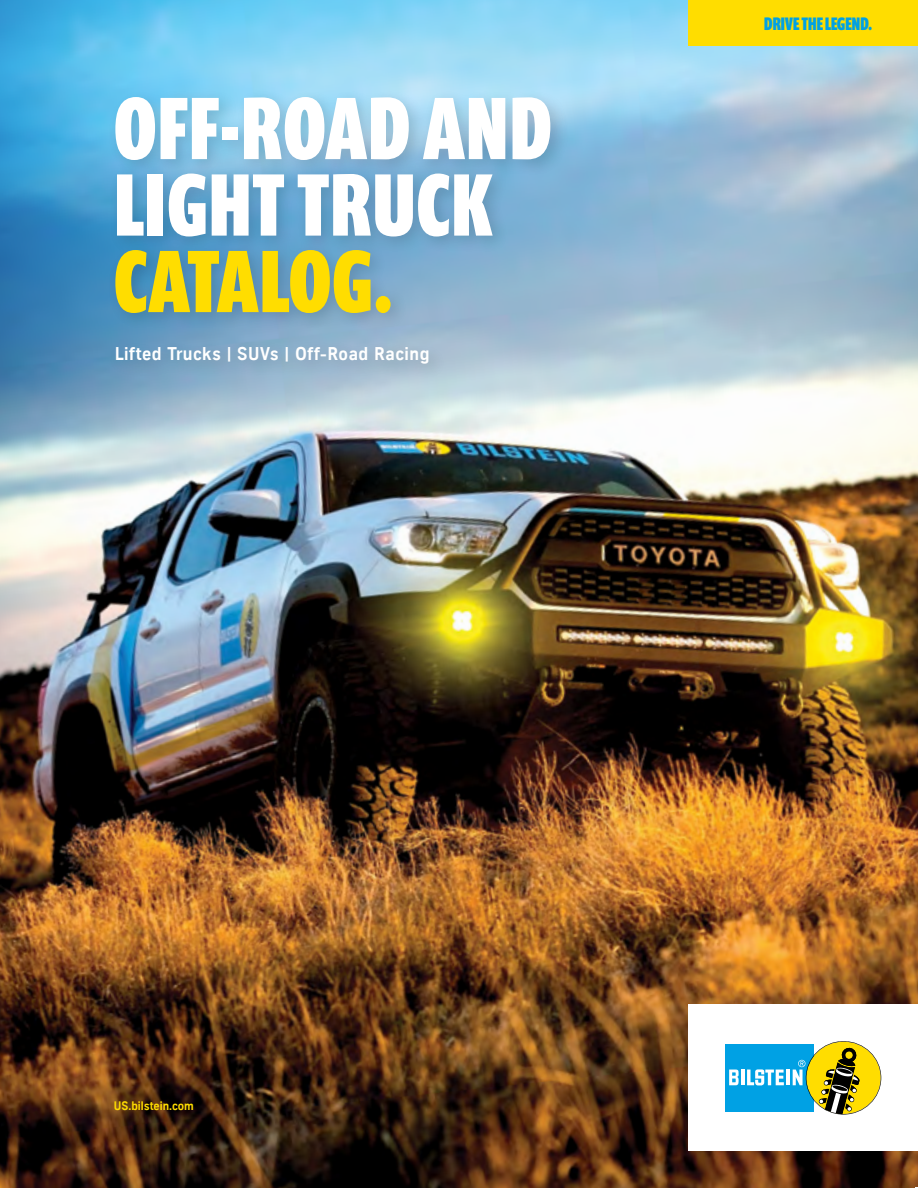
<style>
.page{position:relative;width:918px;height:1188px;background:#fff}
.page>*{position:absolute;margin:0;border:0;box-sizing:border-box;transform-origin:0 0}
.t1{font:700 90px/76.5px "Prenton RP Ultra Cond";letter-spacing:.03em;color:#fff}
.t2{font:700 90px "Prenton RP Ultra Cond";letter-spacing:.02em;color:#fd0}
.t3{font:700 18.3px "Prenton RP Ultra Cond";letter-spacing:.01em;color:#00a1e4}
.t4{font:700 18px "TK Type";letter-spacing:.03em;color:#fff}
.t5{font:700 12px "TK Type";color:#fd0}
</style>
<div class="page">
<img style="left:0;top:0;width:918px;height:1188px">
<div style="left:106px;top:89px;width:464px;height:292px;background:#000;opacity:.15"></div>
<div style="left:688px;top:1004px;width:230px;height:147px;background:#fff"></div>
<div style="left:725px;top:1044px;width:89px;height:67px;background:#00a1e4"></div>
<hr style="left:741px;top:1070px;width:3px;height:15px;background:#fff">
<hr style="left:786px;top:1070px;width:4px;height:15px;background:#fff">
<svg style="left:747px;top:1069px;width:37px;height:16px"></svg>
<svg style="left:729px;top:1069px;width:10px;height:16px"></svg>
<svg style="left:793px;top:1041px;width:88px;height:74px"></svg>
<div style="left:688px;top:0;width:230px;height:46px;background:#fd0"></div>
<h1 class="t1" style="left:115px;top:89px;width:438px">OFF-ROAD AND<br>LIGHT TRUCK</h1>
<h1 class="t2" style="left:115px;top:223px;width:279px">CATALOG.</h1>
<p class="t4" style="left:115px;top:344px;width:316px">Lifted Trucks | SUVs | Off-Road Racing</p>
<p class="t3" style="left:764px;top:12px;width:109px">DRIVE THE LEGEND.</p>
<p class="t5" style="left:114px;top:1099px;width:82px">US.bilstein.com</p>
</div>
